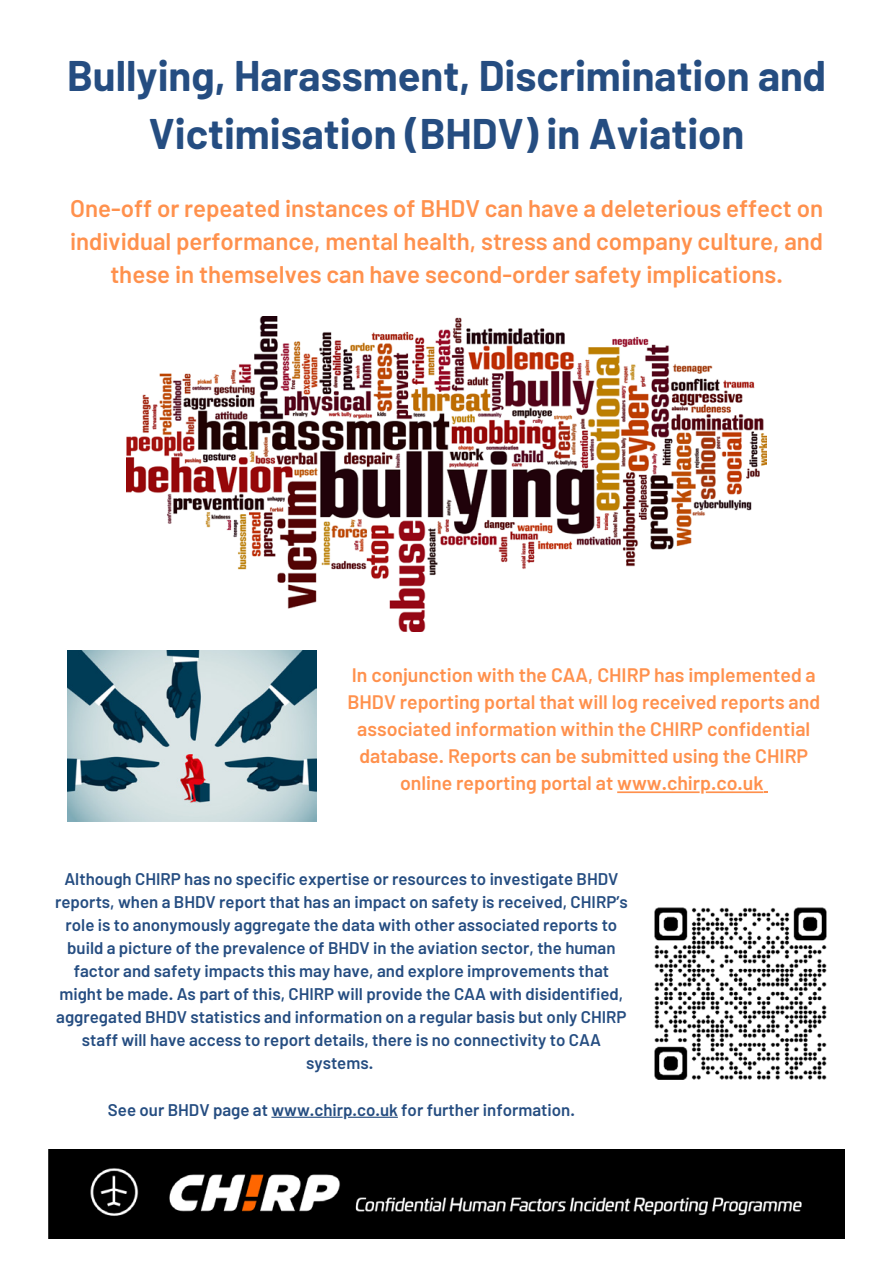
<style>
.page{position:relative;width:893px;height:1263px;background:#fff}
.page>*{position:absolute;margin:0;border:0;box-sizing:border-box;transform-origin:0 0}
.t1{font:700 41.85px/58.5px "Barlow";color:#254d81;text-align:center}
.t2{font:600 24px/33.2px "Barlow";color:#ff914d;text-align:center}
.t3{font:600 19.5px/27px "Barlow";color:#ff914d;text-align:center}
.t4{font:600 16.8px/23.1px "Barlow";color:#254d81;text-align:center}
</style>
<div class="page">
<img style="left:126px;top:317px;width:641px;height:314px">
<img style="left:67px;top:650px;width:249px;height:171px">
<img style="left:654px;top:907px;width:173px;height:173px">
<img style="left:49px;top:1150px;width:795px;height:89px">
<hr style="left:706px;top:791px;width:57px;height:2px;background:#ff914d">
<hr style="left:617px;top:791px;width:83px;height:2px;background:#ff914d">
<hr style="left:348px;top:1117px;width:50px;height:1px;background:#254d81">
<hr style="left:271px;top:1117px;width:72px;height:1px;background:#254d81">
<p class="t1" style="left:67px;top:46px;width:761px">Bullying, Harassment, Discrimination and<br>Victimisation (BHDV) in Aviation</p>
<p class="t2" style="left:70px;top:191px;width:754px">One-off or repeated instances of BHDV can have a deleterious effect on individual performance, mental health, stress and company culture, and these in themselves can have second-order safety implications.</p>
<p class="t3" style="left:347px;top:661px;width:474px">In conjunction with the CAA, CHIRP has implemented a BHDV reporting portal that will log received reports and associated information within the CHIRP confidential database. Reports can be submitted using the CHIRP online reporting portal at www.chirp.co.uk</p>
<p class="t4" style="left:55px;top:867px;width:574px">Although CHIRP has no specific expertise or resources to investigate BHDV reports, when a BHDV report that has an impact on safety is received, CHIRP’s role is to anonymously aggregate the data with other associated reports to build a picture of the prevalence of BHDV in the aviation sector, the human factor and safety impacts this may have, and explore improvements that might be made. As part of this, CHIRP will provide the CAA with disidentified, aggregated BHDV statistics and information on a regular basis but only CHIRP staff will have access to report details, there is no connectivity to CAA systems.</p>
<p class="t4" style="left:108px;top:1098px;width:468px">See our BHDV page at www.chirp.co.uk for further information.</p>
</div>
